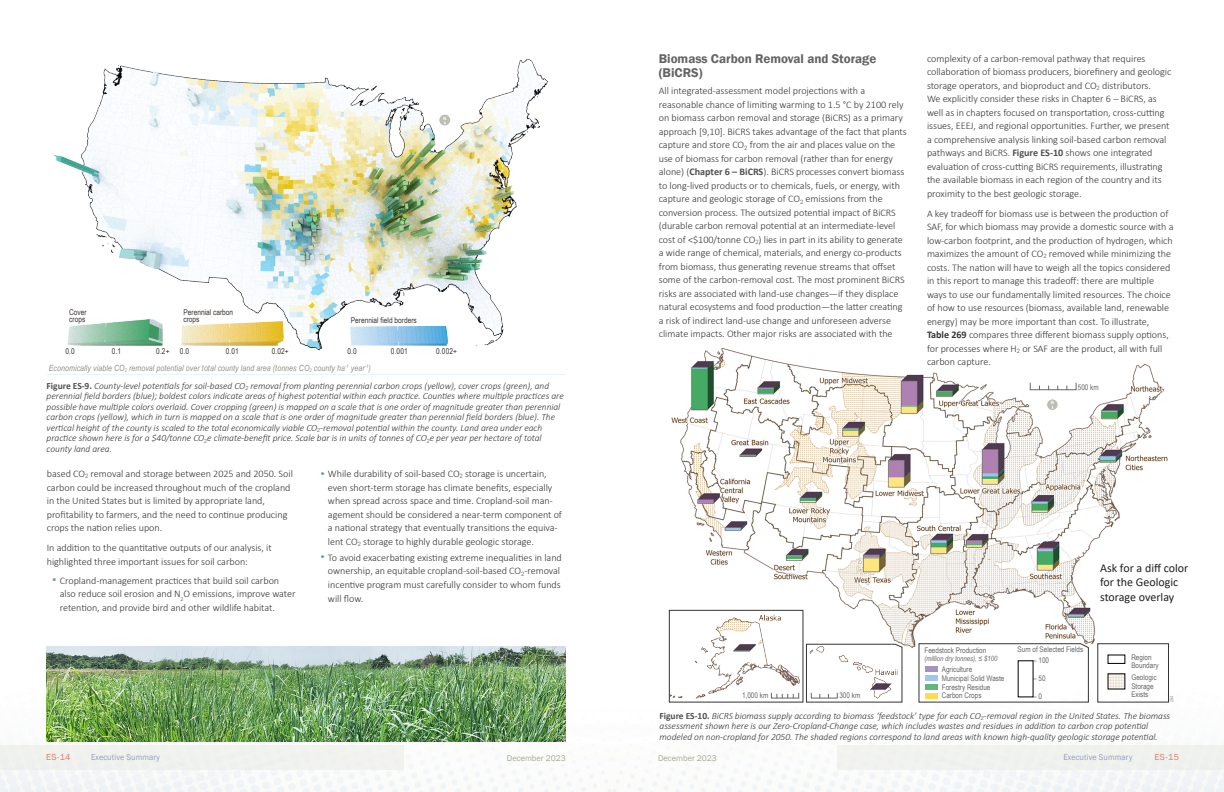
<style>
.page{position:relative;width:1224px;height:792px;background:#fff}
.page>*{position:absolute;margin:0;border:0;box-sizing:border-box;transform-origin:0 0}
._00_Heading-03{font:600 13px/14px "Franklin Gothic";color:#636366}
.t1{font:12px/14.4px "Calibri";color:#231f20}
._05_text_with_GREP_styles_hyphen{font:300 10.1px/13.5px "Calibri";letter-spacing:-.005em;color:#363536}
._05_text_with_GREP_styles{font:300 10.1px/13.5px "Calibri";letter-spacing:-.005em;color:#363536}
._09_Figure_ES_with_GREP{font:italic 300 9.5px/10.5px "Calibri";letter-spacing:-.005em;color:#363536}
.t2{font:9px "Franklin Gothic";letter-spacing:.045em;color:#dc7f68}
.t3{font:italic 8.5px "Arial Narrow";letter-spacing:.01em;color:#8f9283}
.t4{font:8.5px "Franklin Gothic";letter-spacing:.015em;color:#939dbb;scale:.95 1}
.t5{font:8.5px "Franklin Gothic";letter-spacing:-.005em;color:#a7aa99}
.t6{font:8px/7px "Arial Narrow";color:#3b3532}
.t7{font:7.8px/8.7px "Arial Narrow";color:#666}
.t8{font:italic 7.3px "Arial Narrow";color:#666}
.t9{font:4.8px "Arial Narrow";color:#999}
.t10{font:700 4.6px "Arial";color:#fff}
.t11{font:700 4.4px "Arial";color:#fff}
.s1{font-weight:700;font-style:normal;color:#4f4f51}
.s2{font-weight:700;color:#4f4f51}
.s3{font-weight:700}
.s4{color:#5f9ecf}
</style>
<div class="page">
<img style="left:0;top:646px;width:1224px;height:146px">
<div style="left:837px;top:745px;width:387px;height:25px;background:#f1f2ef"></div>
<div style="left:0;top:745px;width:403px;height:25px;background:#f1f2ef"></div>
<img style="left:668px;top:348px;width:503px;height:356px">
<div style="left:771px;top:693px;width:28px;height:5px;border:1px solid #666"></div>
<svg style="left:777px;top:694px;width:17px;height:4px"></svg>
<div style="left:669px;top:610px;width:134px;height:92px;border:1px solid #333"></div>
<svg style="left:919px;top:643px;width:170px;height:60px"></svg>
<svg style="left:806px;top:644px;width:96px;height:58px"></svg>
<div style="left:1030px;top:383px;width:46px;height:7px;border:1px solid #666"></div>
<div style="left:925px;top:667px;width:12px;height:5px;background:#a791be"></div>
<div style="left:1108px;top:655px;width:17px;height:8px;background:#fff"></div>
<div style="left:1108px;top:655px;width:17px;height:9px;border:1px solid #000"></div>
<div style="left:1018px;top:661px;width:15px;height:36px;background:#fff"></div>
<div style="left:925px;top:675px;width:12px;height:6px;background:#9ec6ee"></div>
<div style="left:925px;top:684px;width:12px;height:6px;background:#62b77b"></div>
<div style="left:925px;top:693px;width:12px;height:5px;background:#ffdb4e"></div>
<svg style="left:1110px;top:676px;width:13px;height:11px"></svg>
<div style="left:1047px;top:399px;width:11px;height:11px;background:#bdbeb3;border-radius:50%"></div>
<div style="left:1046px;top:399px;width:12px;height:12px;border:1px solid #fff;border-radius:50%"></div>
<hr style="left:47px;top:375px;width:518px;height:1px;background:#9ac4ee">
<img style="left:54px;top:59px;width:494px;height:292px">
<img style="left:47px;top:647px;width:518px;height:94px">
<p class="t10" style="left:443px;top:115px;width:5px">N</p>
<p class="t6" style="left:69px;top:308px;width:19px">Cover crops</p>
<p class="t6" style="left:183px;top:308px;width:51px">Perennial carbon crops</p>
<p class="t6" style="left:351px;top:316px;width:67px">Perennial field borders</p>
<p class="t6" style="left:65px;top:347px;width:11px">0.0</p>
<p class="t6" style="left:112px;top:347px;width:11px">0.1</p>
<p class="t6" style="left:156px;top:347px;width:15px">0.2+</p>
<p class="t6" style="left:180px;top:347px;width:11px">0.0</p>
<p class="t6" style="left:226px;top:347px;width:15px">0.01</p>
<p class="t6" style="left:272px;top:347px;width:19px">0.02+</p>
<p class="t6" style="left:347px;top:347px;width:11px">0.0</p>
<p class="t6" style="left:391px;top:347px;width:18px">0.001</p>
<p class="t6" style="left:436px;top:347px;width:22px">0.002+</p>
<p class="t3" style="left:49px;top:362px;width:323px">Economically viable CO<sub>2</sub> removal potential over total county land area (tonnes CO<sub>2</sub> county ha<sup>-1</sup> year<sup>-1</sup>)</p>
<p class="_09_Figure_ES_with_GREP" style="left:47px;top:380px;width:519px"><span class="s1">Figure ES-9.</span> County-level potentials for soil-based CO<sub>2</sub> removal from planting perennial carbon crops (yellow), cover crops (green), and perennial field borders (blue); boldest colors indicate areas of highest potential within each practice. Counties where multiple practices are possible have multiple colors overlaid. Cover cropping (green) is mapped on a scale that is one order of magnitude greater than perennial carbon crops (yellow), which in turn is mapped on a scale that is one order of magnitude greater than perennial field borders (blue). The vertical height of the county is scaled to the total economically viable CO<sub>2</sub>-removal potential within the county. Land area under each practice shown here is for a $40/tonne CO<sub>2</sub>e climate-benefit price. Scale bar is in units of tonnes of CO<sub>2</sub>e per year per hectare of total county land area.</p>
<p class="_00_Heading-03" style="left:659px;top:52px;width:219px">Biomass Carbon Removal and Storage (BiCRS)</p>
<p class="_05_text_with_GREP_styles_hyphen" style="left:659px;top:84px;width:250px">All integrated-assessment model projections with a reasonable chance of limiting warming to 1.5 °C by 2100 rely on biomass carbon removal and storage (BiCRS) as a primary approach [9,10]. BiCRS takes advantage of the fact that plants capture and store CO<sub>2</sub> from the air and places value on the use of biomass for carbon removal (rather than for energy alone) (<span class="s2">Chapter 6 – BiCRS</span>). BiCRS processes convert biomass to long-lived products or to chemicals, fuels, or energy, with capture and geologic storage of CO<sub>2</sub> emissions from the conversion process. The outsized potential impact of BiCRS (durable carbon removal potential at an intermediate-level cost of &lt;$100/tonne CO<sub>2</sub>) lies in part in its ability to generate a wide range of chemical, materials, and energy co-products from biomass, thus generating revenue streams that offset some of the carbon-removal cost. The most prominent BiCRS risks are associated with land-use changes—if they displace natural ecosystems and food production—the latter creating a risk of indirect land-use change and unforeseen adverse climate impacts. Other major risks are associated with the</p>
<p class="_05_text_with_GREP_styles_hyphen" style="left:927px;top:51px;width:246px">complexity of a carbon-removal pathway that requires collaboration of biomass producers, biorefinery and geologic storage operators, and bioproduct and CO<sub>2</sub> distributors.<br>We explicitly consider these risks in Chapter 6 – BiCRS, as well as in chapters focused on transportation, cross-cutting issues, EEEJ, and regional opportunities. Further, we present a comprehensive analysis linking soil-based carbon removal pathways and BiCRS. <span class="s2">Figure ES-10</span> shows one integrated evaluation of cross-cutting BiCRS requirements, illustrating the available biomass in each region of the country and its proximity to the best geologic storage.</p>
<p class="_05_text_with_GREP_styles" style="left:927px;top:206px;width:248px">A key tradeoff for biomass use is between the production of SAF, for which biomass may provide a domestic source with a low-carbon footprint, and the production of hydrogen, which maximizes the amount of CO<sub>2</sub> removed while minimizing the costs. The nation will have to weigh all the topics considered in this report to manage this tradeoff: there are multiple ways to use our fundamentally limited resources. The choice of how to use resources (biomass, available land, renewable energy) may be more important than cost. To illustrate, <span class="s3">Table 269</span> compares three different biomass supply options, for processes where H<sub>2</sub> or SAF are the product, all with full carbon capture.</p>
<p class="t11" style="left:1051px;top:400px;width:5px">N</p>
<p class="t7" style="left:1078px;top:382px;width:22px">500 km</p>
<p class="_05_text_with_GREP_styles_hyphen" style="left:47px;top:467px;width:248px">based CO<sub>2</sub> removal and storage between 2025 and 2050. Soil carbon could be increased throughout much of the cropland in the United States but is limited by appropriate land, profitability to farmers, and the need to continue producing crops the nation relies upon.</p>
<p class="_05_text_with_GREP_styles_hyphen" style="left:47px;top:541px;width:226px">In addition to the quantitative outputs of our analysis, it highlighted three important issues for soil carbon:</p>
<p class="_05_text_with_GREP_styles_hyphen" style="left:60px;top:574px;width:237px;text-indent:-7px"><span class="s4">•</span> Cropland-management practices that build soil carbon also reduce soil erosion and N<sub>2</sub>O emissions, improve water retention, and provide bird and other wildlife habitat.</p>
<p class="_05_text_with_GREP_styles_hyphen" style="left:328px;top:467px;width:236px;text-indent:-7px"><span class="s4">•</span> While durability of soil-based CO<sub>2</sub> storage is uncertain, even short-term storage has climate benefits, especially when spread across space and time. Cropland-soil man&shy;agement should be considered a near-term component of a national strategy that eventually transitions the equiva&shy;lent CO<sub>2</sub> storage to highly durable geologic storage.</p>
<p class="_05_text_with_GREP_styles_hyphen" style="left:328px;top:551px;width:235px;text-indent:-7px"><span class="s4">•</span> To avoid exacerbating existing extreme inequalities in land ownership, an equitable cropland-soil-based CO<sub>2</sub>-removal incentive program must carefully consider to whom funds will flow.</p>
<p class="t1" style="left:1100px;top:561px;width:90px">Ask for a diff color for the Geologic storage overlay</p>
<p class="t7" style="left:742px;top:691px;width:28px">1,000 km</p>
<p class="t7" style="left:839px;top:691px;width:22px">300 km</p>
<p class="t7" style="left:925px;top:646px;width:63px">Feedstock Production</p>
<p class="t8" style="left:925px;top:653px;width:75px">(million dry tonnes), ≤ $100</p>
<p class="t7" style="left:942px;top:665px;width:64px">Agriculture<br>Municipal Solid Waste<br>Forestry Residue<br>Carbon Crops</p>
<p class="t7" style="left:1018px;top:645px;width:67px">Sum of Selected Fields</p>
<p class="t7" style="left:1033px;top:656px;width:17px">– 100</p>
<p class="t7" style="left:1033px;top:674px;width:14px">– 50</p>
<p class="t7" style="left:1033px;top:691px;width:10px">– 0</p>
<p class="t7" style="left:1131px;top:652px;width:29px">Region<br>Boundary</p>
<p class="t7" style="left:1131px;top:673px;width:27px">Geologic<br>Storage<br>Exists</p>
<p class="t9" style="left:1168px;top:702px;width:8px;rotate:-90deg">284</p>
<p class="_09_Figure_ES_with_GREP" style="left:660px;top:710px;width:512px"><span class="s1">Figure ES-10.</span> BiCRS biomass supply according to biomass ‘feedstock’ type for each CO<sub>2</sub>-removal region in the United States. The biomass assessment shown here is our Zero-Cropland-Change case, which includes wastes and residues in addition to carbon crop potential modeled on non-cropland for 2050. The shaded regions correspond to land areas with known high-quality geologic storage potential.</p>
<p class="t2" style="left:46px;top:752px;width:26px">ES-14</p>
<p class="t4" style="left:91px;top:752px;width:74px">Executive Summary</p>
<p class="t5" style="left:507px;top:753px;width:60px">December 2023</p>
<p class="t5" style="left:658px;top:753px;width:60px">December 2023</p>
<p class="t4" style="left:1063px;top:752px;width:74px">Executive Summary</p>
<p class="t2" style="left:1154px;top:752px;width:26px">ES-15</p>
</div>
